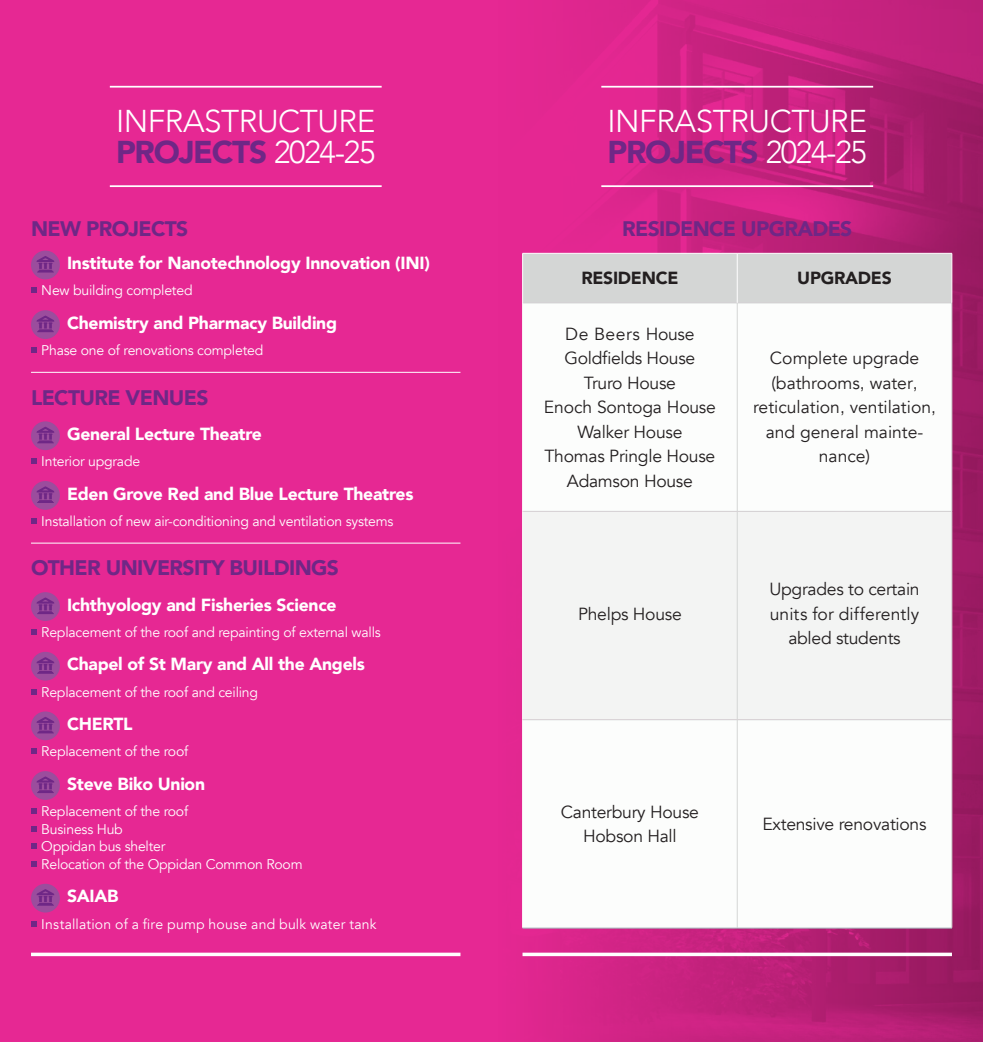
<style>
.page{position:relative;width:983px;height:1042px;background:#fff}
.page>*{position:absolute;margin:0;border:0;box-sizing:border-box;transform-origin:0 0}
.t1{font:300 31.5px/31.5px "Avenir";letter-spacing:-.015em;color:#fff}
.t2{font:900 21px "Avenir";letter-spacing:-.03em;color:#6f2786}
.t3{font:17.5px/24.5px "Avenir";letter-spacing:-.015em;color:#231f20;text-align:center}
.t4{font:900 17.5px "Avenir";letter-spacing:-.015em;color:#fff}
.t5{font:900 17.5px "Avenir";letter-spacing:-.015em;color:#231f20}
.t6{font:14px/17.7px "Avenir";letter-spacing:-.015em;color:#fff}
.t7{font:14px "Avenir";letter-spacing:.015em;color:#fff}
.s1{font-weight:900;color:#6f2786}
.s2{font-family:"Helvetica Neue LT Std";font-weight:300}
</style>
<div class="page">
<div style="left:0;top:0;width:982px;height:1042px;background:#e62893"></div>
<img style="left:522px;top:0;width:460px;height:1042px">
<hr style="left:601px;top:185px;width:271px;height:2px;background:#fff">
<div style="left:523px;top:254px;width:428px;height:49px;background:#d4d6d5"></div>
<div style="left:523px;top:304px;width:428px;height:623px;background:#fcfdfc"></div>
<div style="left:523px;top:512px;width:428px;height:207px;background:#f3f4f3"></div>
<hr style="left:522px;top:303px;width:215px;height:1px;background:#d4d6d5">
<hr style="left:737px;top:303px;width:214px;height:1px;background:#d4d6d5">
<hr style="left:736px;top:303px;width:1px;height:208px;background:#d4d6d5">
<hr style="left:951px;top:303px;width:1px;height:208px;background:#d4d6d5">
<hr style="left:522px;top:511px;width:215px;height:1px;background:#d4d6d5">
<hr style="left:737px;top:511px;width:214px;height:1px;background:#d4d6d5">
<hr style="left:736px;top:511px;width:1px;height:208px;background:#d4d6d5">
<hr style="left:951px;top:511px;width:1px;height:208px;background:#d4d6d5">
<hr style="left:736px;top:720px;width:1px;height:207px;background:#d4d6d5">
<hr style="left:951px;top:720px;width:1px;height:207px;background:#d4d6d5">
<hr style="left:736px;top:253px;width:1px;height:50px;background:#fff">
<hr style="left:951px;top:253px;width:1px;height:50px;background:#fff">
<hr style="left:522px;top:253px;width:215px;height:1px;background:#fff">
<hr style="left:522px;top:253px;width:1px;height:50px;background:#fff">
<hr style="left:737px;top:253px;width:214px;height:1px;background:#fff">
<hr style="left:522px;top:303px;width:1px;height:208px;background:#fff">
<hr style="left:522px;top:511px;width:1px;height:209px;background:#fff">
<hr style="left:522px;top:720px;width:1px;height:207px;background:#fff">
<hr style="left:522px;top:719px;width:215px;height:1px;background:#d4d6d5">
<hr style="left:737px;top:719px;width:214px;height:1px;background:#d4d6d5">
<hr style="left:522px;top:927px;width:215px;height:1px;background:#a2b2b8">
<hr style="left:737px;top:927px;width:214px;height:1px;background:#a2b2b8">
<svg style="left:522px;top:952px;width:429px;height:4px;background:#f4dae8"></svg>
<hr style="left:110px;top:185px;width:271px;height:2px;background:#fff">
<svg style="left:31px;top:952px;width:429px;height:4px;background:#fadbec"></svg>
<svg style="left:31px;top:458px;width:6px;height:6px"></svg>
<svg style="left:31px;top:518px;width:6px;height:6px"></svg>
<div style="left:31px;top:421px;width:29px;height:29px;background:#9b4d9d;border-radius:50%"></div>
<svg style="left:37px;top:427px;width:17px;height:16px"></svg>
<div style="left:31px;top:481px;width:29px;height:29px;background:#9b4d9d;border-radius:50%"></div>
<svg style="left:37px;top:486px;width:17px;height:17px"></svg>
<hr style="left:31px;top:543px;width:429px;height:1px;background:#fff">
<svg style="left:31px;top:288px;width:6px;height:5px"></svg>
<svg style="left:31px;top:347px;width:6px;height:6px"></svg>
<div style="left:31px;top:251px;width:29px;height:28px;background:#9b4d9d;border-radius:50%"></div>
<svg style="left:37px;top:256px;width:17px;height:16px"></svg>
<div style="left:31px;top:310px;width:29px;height:29px;background:#9b4d9d;border-radius:50%"></div>
<svg style="left:37px;top:316px;width:17px;height:16px"></svg>
<hr style="left:31px;top:372px;width:429px;height:1px;background:#fff">
<div style="left:31px;top:711px;width:29px;height:29px;background:#9b4d9d;border-radius:50%"></div>
<svg style="left:37px;top:717px;width:17px;height:16px"></svg>
<svg style="left:31px;top:748px;width:6px;height:6px"></svg>
<div style="left:31px;top:771px;width:29px;height:29px;background:#9b4d9d;border-radius:50%"></div>
<svg style="left:37px;top:776px;width:17px;height:17px"></svg>
<svg style="left:31px;top:808px;width:6px;height:6px"></svg>
<div style="left:31px;top:884px;width:29px;height:28px;background:#9b4d9d;border-radius:50%"></div>
<svg style="left:37px;top:889px;width:17px;height:16px"></svg>
<svg style="left:31px;top:921px;width:6px;height:5px"></svg>
<svg style="left:31px;top:826px;width:6px;height:5px"></svg>
<svg style="left:31px;top:843px;width:6px;height:6px"></svg>
<svg style="left:31px;top:861px;width:6px;height:6px"></svg>
<div style="left:31px;top:592px;width:29px;height:29px;background:#9b4d9d;border-radius:50%"></div>
<svg style="left:37px;top:597px;width:17px;height:17px"></svg>
<svg style="left:31px;top:629px;width:6px;height:6px"></svg>
<div style="left:31px;top:652px;width:29px;height:28px;background:#9b4d9d;border-radius:50%"></div>
<svg style="left:37px;top:657px;width:17px;height:17px"></svg>
<svg style="left:31px;top:689px;width:6px;height:5px"></svg>
<hr style="left:110px;top:86px;width:271px;height:2px;background:#fff">
<hr style="left:601px;top:86px;width:271px;height:2px;background:#fff">
<h1 class="t1" style="left:116px;top:105px;width:261px">INFRASTRUCTURE<br><span class="s1">PROJECTS</span> 2024-25</h1>
<h2 class="t2" style="left:31px;top:210px;width:159px">NEW PROJECTS</h2>
<p class="t4" style="left:67px;top:248px;width:364px">Institute for Nanotechnology Innovation (INI)</p>
<p class="t6" style="left:41px;top:282px;width:153px">New building completed</p>
<p class="t4" style="left:67px;top:308px;width:271px">Chemistry and Pharmacy Building</p>
<p class="t6" style="left:41px;top:342px;width:223px">Phase one of renovations completed</p>
<h2 class="t2" style="left:31px;top:379px;width:179px">LECTURE VENUES</h2>
<p class="t4" style="left:67px;top:419px;width:196px">General Lecture Theatre</p>
<p class="t6" style="left:41px;top:453px;width:100px">Interior upgrade</p>
<p class="t4" style="left:67px;top:478px;width:348px">Eden Grove Red and Blue Lecture Theatres</p>
<p class="t6" style="left:41px;top:512px;width:353px">Installation of new air-conditioning and ventilation systems</p>
<h2 class="t2" style="left:31px;top:550px;width:309px">OTHER UNIVERSITY BUILDINGS</h2>
<p class="t4" style="left:67px;top:590px;width:271px">Ichthyology and Fisheries Science</p>
<p class="t6" style="left:41px;top:623px;width:341px">Replacement of the roof and repainting of external walls</p>
<p class="t4" style="left:67px;top:649px;width:299px">Chapel of St Mary and All the Angels</p>
<p class="t6" style="left:41px;top:683px;width:218px">Replacement of the roof and ceiling</p>
<p class="t4" style="left:67px;top:709px;width:67px">CHERTL</p>
<p class="t6" style="left:41px;top:743px;width:148px">Replacement of the roof</p>
<p class="t4" style="left:67px;top:768px;width:139px">Steve Biko Union</p>
<p class="t6" style="left:41px;top:802px;width:148px">Replacement of the roof</p>
<p class="t6" style="left:41px;top:820px;width:263px">Business Hub<br>Oppidan bus shelter<br>Relocation of the Oppidan Common Room</p>
<p class="t4" style="left:67px;top:881px;width:53px">SAIAB</p>
<p class="t7" style="left:41px;top:915px;width:337px">Installation of a fire pump house and bulk water tank</p>
<h1 class="t1" style="left:607px;top:105px;width:261px">INFRASTRUCTURE<br><span class="s1">PROJECTS</span> 2024-25</h1>
<h2 class="t2" style="left:622px;top:210px;width:232px">RESIDENCE UPGRADES</h2>
<p class="t5" style="left:581px;top:263px;width:99px">RESIDENCE</p>
<p class="t5" style="left:797px;top:263px;width:96px">UPGRADES</p>
<p class="t3" style="left:544px;top:322px;width:173px">De Beers House<br>Goldfields House<br>Truro House<br>Enoch Sontoga House<br>Walker House<br>Thomas Pringle House<br>Adamson House</p>
<p class="t3" style="left:578px;top:602px;width:105px">Phelps House</p>
<p class="t3" style="left:753px;top:346px;width:184px">Complete upgrade (bathrooms<span class="s2">,</span> water<span class="s2">, </span>reticulation<span class="s2">,</span> ventilation<span class="s2">, </span>and general mainte&shy;nance)</p>
<p class="t3" style="left:769px;top:577px;width:152px">Upgrades to certain units for differently abled students</p>
<p class="t3" style="left:560px;top:800px;width:140px">Canterbury House<br>Hobson Hall</p>
<p class="t3" style="left:762px;top:812px;width:165px">Extensive renovations</p>
</div>
